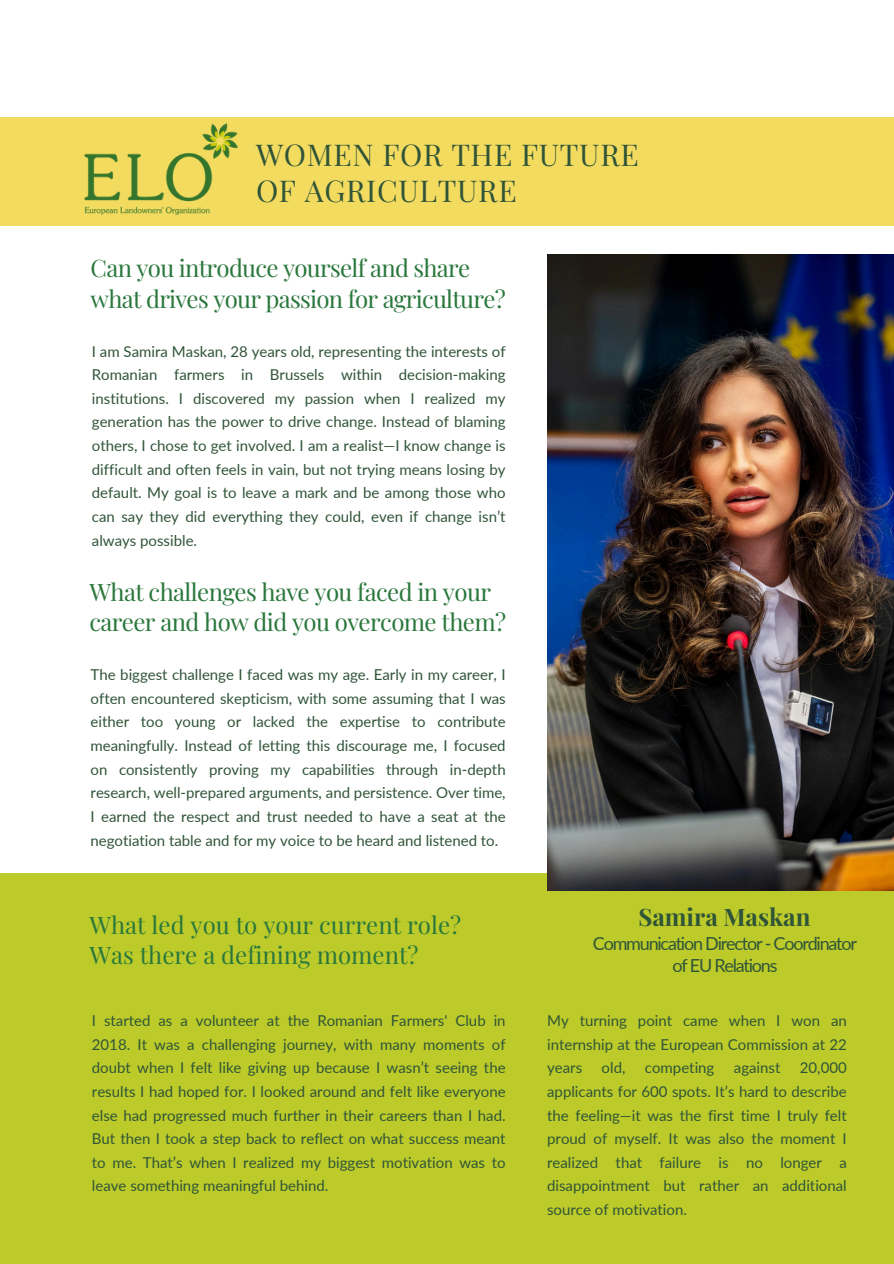
<style>
.page{position:relative;width:894px;height:1264px;background:#fff}
.page>*{position:absolute;margin:0;border:0;box-sizing:border-box;transform-origin:0 0}
.t1{font:30px/36px "Playfair Display";letter-spacing:.02em;color:#305438}
.t2{font:24px/30.3px "Playfair Display";letter-spacing:-.025em;color:#2a773c}
.t3{font:24px/30.3px "Playfair Display";color:#2a773c}
.t4{font:700 24px "Playfair Display";color:#305438}
.t5{font:18px/22.5px "Lato";letter-spacing:-.07em;color:#305438;text-align:center}
.t6{font:15px/23.7px "Lato";color:#305438;text-align:justify}
</style>
<div class="page">
<div style="left:0;top:873px;width:893px;height:390px;background:#bccb2a"></div>
<div style="left:0;top:117px;width:893px;height:108px;background:#f3db5f"></div>
<img style="left:84px;top:123px;width:153px;height:92px">
<img style="left:547px;top:255px;width:346px;height:635px">
<h2 class="t1" style="left:256px;top:135px;width:384px">WOMEN FOR THE FUTURE<br>OF AGRICULTURE</h2>
<h1 class="t2" style="left:91px;top:252px;width:416px">Can you introduce yourself and share what drives your passion for agriculture?</h1>
<h2 class="t6" style="left:92px;top:339px;width:415px">I am Samira Maskan, 28 years old, representing the interests of Romanian farmers in Brussels within decision-making institutions. I discovered my passion when I realized my generation has the power to drive change. Instead of blaming others, I chose to get involved. I am a realist—I know change is difficult and often feels in vain, but not trying means losing by default. My goal is to leave a mark and be among those who can say they did everything they could, even if change isn’t always possible.</h2>
<h2 class="t2" style="left:89px;top:576px;width:418px">What challenges have you faced in your career and how did you overcome them?</h2>
<p class="t6" style="left:91px;top:662px;width:416px">The biggest challenge I faced was my age. Early in my career, I often encountered skepticism, with some assuming that I was either too young or lacked the expertise to contribute meaningfully. Instead of letting this discourage me, I focused on consistently proving my capabilities through in-depth research, well-prepared arguments, and persistence. Over time, I earned the respect and trust needed to have a seat at the negotiation table and for my voice to be heard and listened to.</p>
<p class="t3" style="left:89px;top:908px;width:373px">What led you to your current role?<br>Was there a defining moment?</p>
<p class="t6" style="left:92px;top:1008px;width:415px">I started as a volunteer at the Romanian Farmers' Club in 2018. It was a challenging journey, with many moments of doubt when I felt like giving up because I wasn’t seeing the results I had hoped for. I looked around and felt like everyone else had progressed much further in their careers than I had.<br>But then I took a step back to reflect on what success meant to me. That’s when I realized my biggest motivation was to leave something meaningful behind.</p>
<p class="t4" style="left:638px;top:900px;width:173px">Samira Maskan</p>
<p class="t5" style="left:592px;top:931px;width:265px">Communication Director - Coordinator of EU Relations</p>
<h3 class="t6" style="left:547px;top:1008px;width:301px">My turning point came when I won an internship at the European Commission at 22 years</h3>
<h3 class="t6" style="left:601px;top:1055px;width:25px">old,</h3>
<h3 class="t6" style="left:644px;top:1055px;width:71px">competing</h3>
<h3 class="t6" style="left:733px;top:1055px;width:48px">against</h3>
<h3 class="t6" style="left:547px;top:1055px;width:301px;text-indent:253px">20,000 applicants for 600 spots. It’s hard to describe the feeling—it was the first time I truly felt proud of myself. It was also the moment I realized that failure is no longer a disappointment but rather an additional source of motivation.</h3>
</div>
